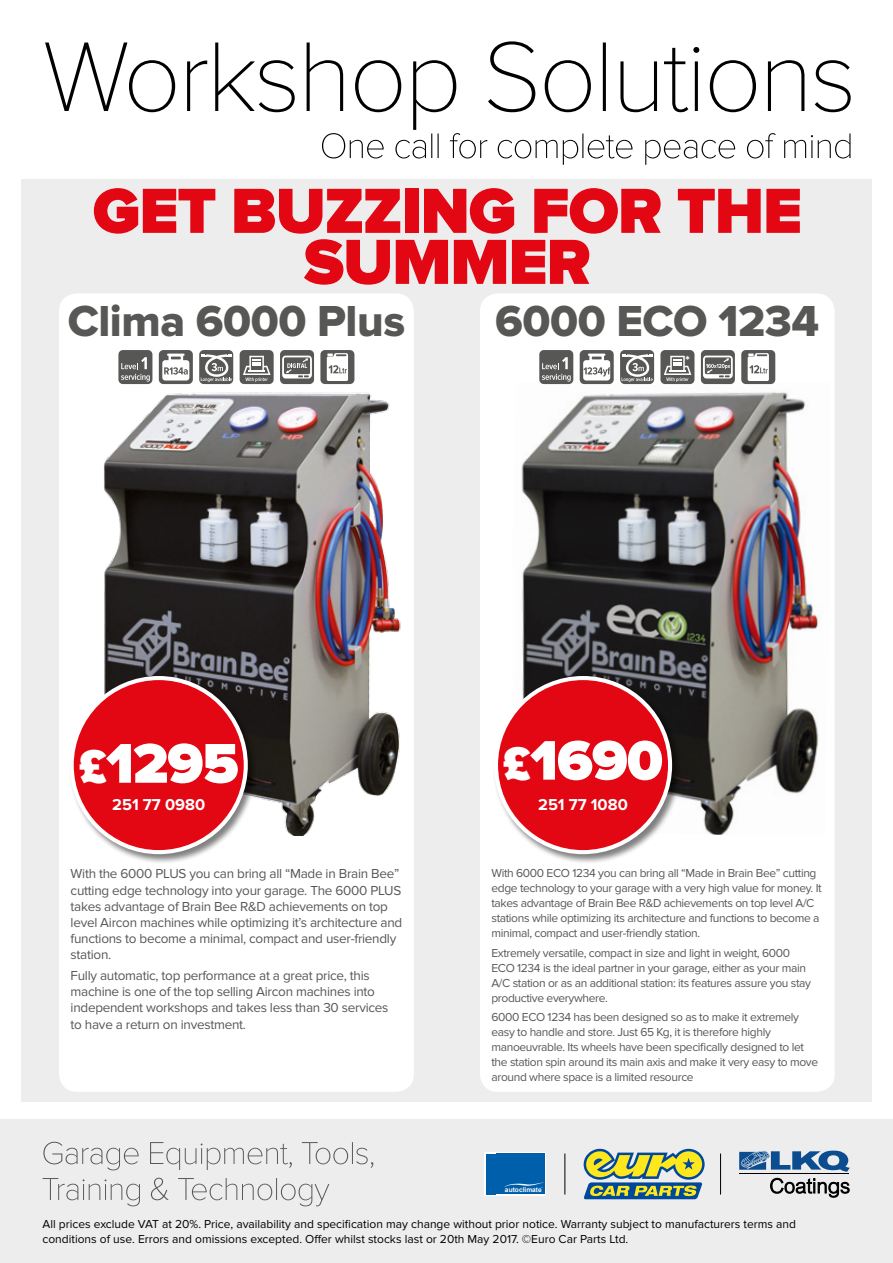
<style>
.page{position:relative;width:893px;height:1263px;background:#fff}
.page>*{position:absolute;margin:0;border:0;box-sizing:border-box;transform-origin:0 0}
.t1{font:900 66px/51px "Proxima Nova";letter-spacing:-.02em;color:#e30613;text-align:center}
.t2{font:900 58.05px "Proxima Nova";color:#fff}
.t3{font:900 57.75px "Proxima Nova";color:#fff}
.t4{font:45px "Proxima Nova Extrabld";letter-spacing:-.01em;color:#575756}
.t5{font:700 16.35px "Proxima Nova";color:#fff}
.t6{font:13.5px/16.2px "Proxima Nova";letter-spacing:-.02em;color:#575756}
.t7{font:12px/15px "Proxima Nova";letter-spacing:-.03em;color:#575756}
.t8{font:12px/14.4px "Proxima Nova";color:#000}
.t9{font:12px "Proxima Nova Extrabld";color:#fff}
.t10{font:700 6.6px "Arial";color:#fff}
.s1{font-size:49.35px}
.s2{font-size:49.05px}
</style>
<div class="page">
<div style="left:0;top:1119px;width:893px;height:144px;background:#ededed"></div>
<svg style="left:322px;top:133px;width:528px;height:32px"></svg>
<svg style="left:45px;top:41px;width:806px;height:89px"></svg>
<hr style="left:720px;top:1153px;width:1px;height:41px;background:#000">
<hr style="left:564px;top:1153px;width:1px;height:41px;background:#000">
<svg style="left:770px;top:1178px;width:80px;height:20px"></svg>
<svg style="left:739px;top:1150px;width:111px;height:22px"></svg>
<hr style="left:739px;top:1173px;width:110px;height:1px;background:#000">
<svg style="left:485px;top:1152px;width:61px;height:44px"></svg>
<div style="left:486px;top:1153px;width:9px;height:41px;background:#005faa"></div>
<div style="left:497px;top:1153px;width:48px;height:41px;background:#005faa"></div>
<svg style="left:504px;top:1182px;width:40px;height:5px"></svg>
<svg style="left:583px;top:1149px;width:122px;height:50px"></svg>
<svg style="left:43px;top:1178px;width:286px;height:28px"></svg>
<svg style="left:43px;top:1142px;width:330px;height:28px"></svg>
<div style="left:21px;top:179px;width:851px;height:922px;background:#ededed"></div>
<div style="left:59px;top:293px;width:355px;height:799px;background:#fff;border-radius:18px"></div>
<div style="left:480px;top:293px;width:355px;height:799px;background:#fff;border-radius:18px"></div>
<img style="left:103px;top:371px;width:298px;height:464px">
<img style="left:521px;top:383px;width:298px;height:452px">
<div style="left:320px;top:350px;width:34px;height:34px;background:#575756;border-radius:5px"></div>
<svg style="left:159px;top:350px;width:34px;height:34px"></svg>
<div style="left:118px;top:350px;width:34px;height:34px;background:#575756;border-radius:5px"></div>
<div style="left:240px;top:350px;width:34px;height:34px;background:#575756;border-radius:5px"></div>
<div style="left:199px;top:350px;width:34px;height:34px;background:#575756;border-radius:5px"></div>
<svg style="left:280px;top:350px;width:34px;height:34px"></svg>
<svg style="left:162px;top:354px;width:27px;height:26px"></svg>
<svg style="left:121px;top:357px;width:29px;height:25px"></svg>
<svg style="left:201px;top:354px;width:31px;height:28px"></svg>
<svg style="left:327px;top:353px;width:21px;height:28px"></svg>
<svg style="left:243px;top:356px;width:28px;height:26px"></svg>
<svg style="left:282px;top:356px;width:30px;height:22px"></svg>
<div style="left:741px;top:350px;width:34px;height:34px;background:#575756;border-radius:5px"></div>
<div style="left:580px;top:350px;width:34px;height:34px;background:#575756;border-radius:5px"></div>
<div style="left:539px;top:350px;width:34px;height:34px;background:#575756;border-radius:5px"></div>
<div style="left:660px;top:350px;width:34px;height:34px;background:#575756;border-radius:5px"></div>
<div style="left:620px;top:350px;width:34px;height:34px;background:#575756;border-radius:5px"></div>
<svg style="left:701px;top:350px;width:34px;height:34px"></svg>
<svg style="left:583px;top:354px;width:28px;height:26px"></svg>
<svg style="left:542px;top:357px;width:29px;height:25px"></svg>
<svg style="left:622px;top:354px;width:31px;height:28px"></svg>
<svg style="left:748px;top:353px;width:21px;height:28px"></svg>
<svg style="left:664px;top:356px;width:27px;height:26px"></svg>
<svg style="left:703px;top:356px;width:30px;height:22px"></svg>
<div style="left:493px;top:675px;width:189px;height:189px;background:#000;opacity:.5"></div>
<div style="left:496px;top:678px;width:174px;height:174px;background:#e30613;border-radius:50%"></div>
<div style="left:494px;top:676px;width:178px;height:178px;border:4px solid #fff;border-radius:50%"></div>
<div style="left:69px;top:675px;width:189px;height:189px;background:#000;opacity:.5"></div>
<div style="left:72px;top:678px;width:174px;height:174px;background:#e30613;border-radius:50%"></div>
<div style="left:70px;top:676px;width:178px;height:178px;border:4px solid #fff;border-radius:50%"></div>
<h1 class="t1" style="left:93px;top:187px;width:711px">GET BUZZING FOR THE<br>SUMMER</h1>
<h3 class="t4" style="left:68px;top:295px;width:339px">Clima 6000 Plus</h3>
<h3 class="t4" style="left:495px;top:295px;width:325px">6000 ECO 1234</h3>
<p class="t9" style="left:685px;top:353px;width:6px">*</p>
<h2 class="t2" style="left:78px;top:730px;width:162px"><span class="s1">£</span>1295</h2>
<h3 class="t5" style="left:112px;top:795px;width:94px">251 77 0980</h3>
<p class="t6" style="left:71px;top:866px;width:333px">With the 6000 PLUS you can bring all “Made in Brain Bee” cutting edge technology into your garage. The 6000 PLUS takes advantage of Brain Bee R&amp;D achievements on top level Aircon machines while optimizing it’s architecture and functions to become a minimal, compact and user-friendly station.</p>
<p class="t6" style="left:71px;top:967px;width:319px">Fully automatic, top performance at a great price, this machine is one of the top selling Aircon machines into independent workshops and takes less than 30 services to have a return on investment.</p>
<h3 class="t3" style="left:503px;top:727px;width:162px"><span class="s2">£</span>1690</h3>
<h3 class="t5" style="left:538px;top:795px;width:91px">251 77 1080</h3>
<p class="t7" style="left:491px;top:866px;width:332px">With 6000 ECO 1234 you can bring all “Made in Brain Bee” cutting edge technology to your garage with a very high value for money. It takes advantage of Brain Bee R&amp;D achievements on top level A/C stations while optimizing its architecture and functions to become a minimal, compact and user-friendly station.</p>
<p class="t7" style="left:491px;top:945px;width:321px">Extremely versatile, compact in size and light in weight, 6000<br>ECO 1234 is the ideal partner in your garage, either as your main A/C station or as an additional station: its features assure you stay productive everywhere.</p>
<p class="t7" style="left:491px;top:1009px;width:328px">6000 ECO 1234 has been designed so as to make it extremely easy to handle and store. Just 65 Kg, it is therefore highly manoeuvrable. Its wheels have been specifically designed to let the station spin around its main axis and make it very easy to move around where space is a limited resource</p>
<p class="t10" style="left:505px;top:1185px;width:38px">autoclimate</p>
<p class="t8" style="left:43px;top:1217px;width:755px">All prices exclude VAT at 20%. Price, availability and specification may change without prior notice. Warranty subject to manufacturers terms and conditions of use. Errors and omissions excepted. Offer whilst stocks last or 20th May 2017. ©Euro Car Parts Ltd.</p>
</div>
